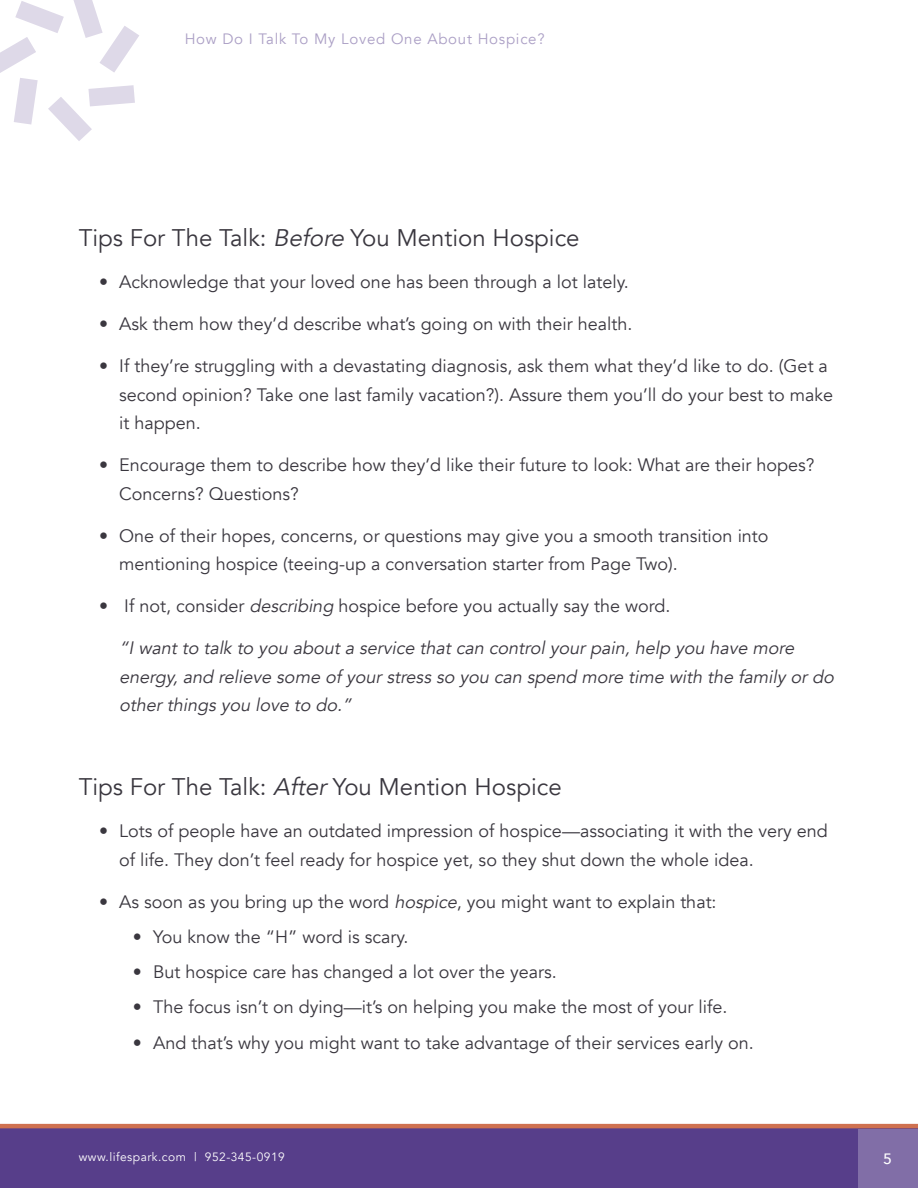
<style>
.page{position:relative;width:918px;height:1188px;background:#fff}
.page>*{position:absolute;margin:0;border:0;box-sizing:border-box;transform-origin:0 0}
.t1{font:24px "Avenir";color:#3a373f}
.t2{font:18px/28.5px "Avenir";color:#3a373f}
.t3{font:italic 18px/28.5px "Avenir";color:#3a373f}
.t4{font:15px "Avenir";letter-spacing:.05em;color:#ab9fc5}
.t5{font:500 15px "Avenir Next";color:#fff}
.t6{font:12px "Avenir";letter-spacing:.04em;color:#fff}
.s1{font-style:italic}
</style>
<div class="page">
<svg style="left:0;top:1124px;width:918px;height:64px;fill:#573e8a"></svg>
<div style="left:858px;top:1130px;width:60px;height:58px;background:#816ea7"></div>
<svg style="left:0;top:0;width:139px;height:141px"></svg>
<p class="t4" style="left:185px;top:30px;width:361px">How Do I Talk To My Loved One About Hospice?</p>
<h1 class="t1" style="left:79px;top:224px;width:502px">Tips For The Talk: <span class="s1">Before</span> You Mention Hospice</h1>
<p class="t2" style="left:99px;top:268px;width:531px">• Acknowledge that your loved one has been through a lot lately.</p>
<p class="t2" style="left:99px;top:310px;width:535px">• Ask them how they’d describe what’s going on with their health.</p>
<p class="t2" style="left:119px;top:352px;width:715px;text-indent:-20px">• If they’re struggling with a devastating diagnosis, ask them what they’d like to do. (Get a second opinion? Take one last family vacation?). Assure them you’ll do your best to make it happen.</p>
<p class="t2" style="left:119px;top:451px;width:697px;text-indent:-20px">• Encourage them to describe how they’d like their future to look: What are their hopes?<br>Concerns? Questions?</p>
<p class="t2" style="left:119px;top:521px;width:651px;text-indent:-20px">• One of their hopes, concerns, or questions may give you a smooth transition into mentioning hospice (teeing-up a conversation starter from Page Two).</p>
<p class="t2" style="left:99px;top:592px;width:573px">• If not, consider <span class="s1">describing</span> hospice before you actually say the word.</p>
<p class="t3" style="left:119px;top:634px;width:720px">“I want to talk to you about a service that can control your pain, help you have more energy, and relieve some of your stress so you can spend more time with the family or do other things you love to do.”</p>
<h1 class="t1" style="left:79px;top:773px;width:484px">Tips For The Talk: <span class="s1">After</span> You Mention Hospice</h1>
<p class="t2" style="left:119px;top:817px;width:710px;text-indent:-20px">• Lots of people have an outdated impression of hospice—associating it with the very end of life. They don’t feel ready for hospice yet, so they shut down the whole idea.</p>
<p class="t2" style="left:99px;top:887px;width:619px">• As soon as you bring up the word <span class="s1">hospice</span>, you might want to explain that:</p>
<p class="t2" style="left:133px;top:923px;width:277px">• You know the “H” word is scary.</p>
<p class="t2" style="left:133px;top:958px;width:426px">• But hospice care has changed a lot over the years.</p>
<p class="t2" style="left:133px;top:993px;width:596px">• The focus isn’t on dying—it’s on helping you make the most of your life.</p>
<p class="t2" style="left:133px;top:1028px;width:622px">• And that’s why you might want to take advantage of their services early on.</p>
<p class="t6" style="left:79px;top:1150px;width:208px">www.lifespark.com | 952-345-0919</p>
<p class="t5" style="left:883px;top:1146px;width:10px">5</p>
</div>
